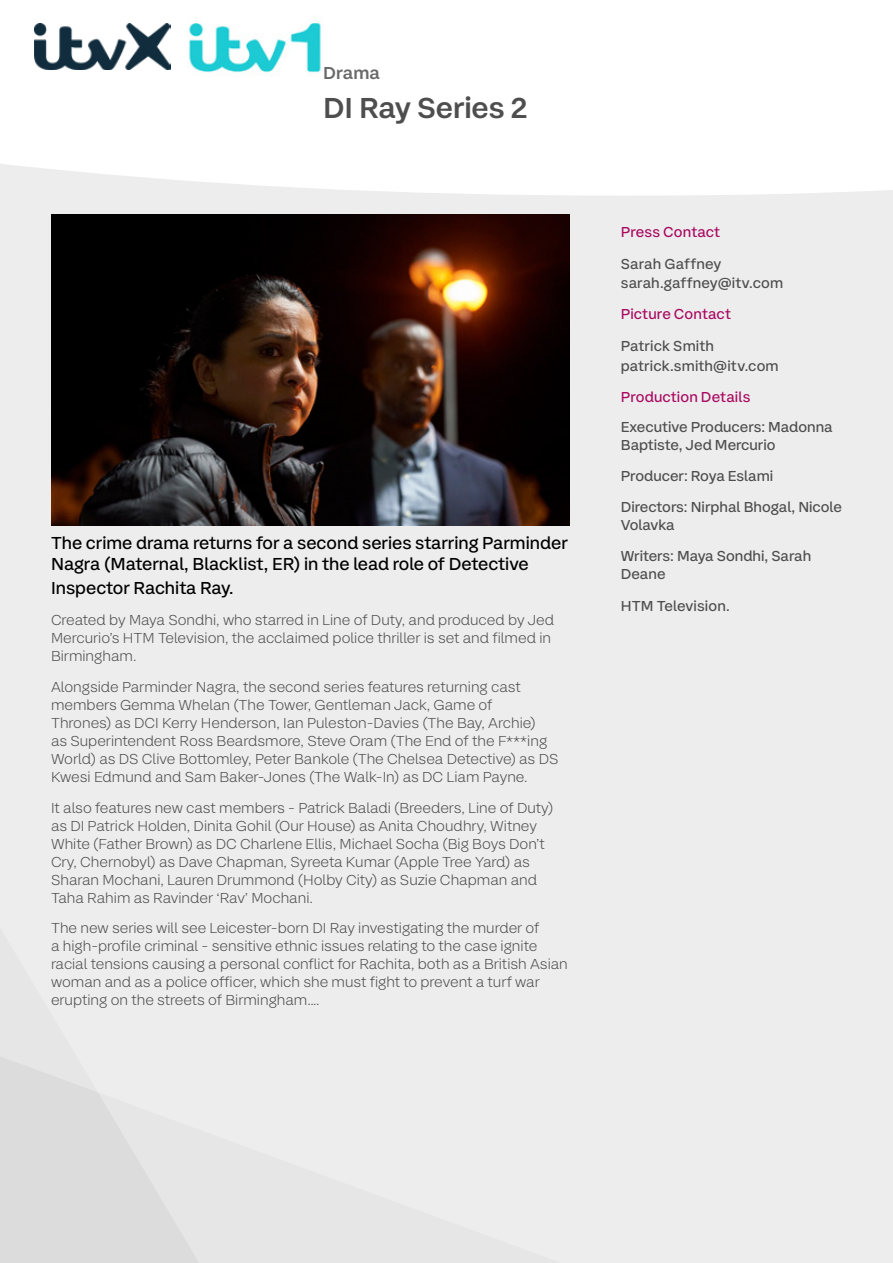
<style>
.page{position:relative;width:893px;height:1263px;background:#ededed}
.page>*{position:absolute;margin:0;border:0;box-sizing:border-box;transform-origin:0 0}
.t1{font:500 30px "ITV Display Sans";letter-spacing:-.005em;color:#4e4e4e}
.t2{font:18px/21px "ITV Display Sans";color:#000}
.t3{font:500 18px "ITV Display Sans";color:#696969}
.t4{font:300 15px/18px "ITV Display Sans";color:#4e4e4e}
.t5{font:15px/19.5px "ITV Display Sans";color:#4e4e4e}
.t6{font:15px "ITV Display Sans";letter-spacing:.005em;color:#a90961}
</style>
<div class="page">
<svg style="left:0;top:1056px;width:199px;height:207px"></svg>
<div style="left:0;top:0;width:893px;height:196px;background:#fff"></div>
<img style="left:51px;top:215px;width:519px;height:311px">
<img style="left:187px;top:0;width:136px;height:94px">
<img style="left:34px;top:24px;width:136px;height:46px">
<p class="t3" style="left:323px;top:61px;width:58px">Drama</p>
<h1 class="t1" style="left:323px;top:89px;width:207px">DI Ray Series 2</h1>
<p class="t2" style="left:51px;top:533px;width:518px">The crime drama returns for a second series starring Parminder<br>Nagra (Maternal, Blacklist, ER) in the lead role of Detective</p>
<p class="t2" style="left:51px;top:578px;width:184px">Inspector Rachita Ray.</p>
<p class="t4" style="left:51px;top:611px;width:505px">Created by Maya Sondhi, who starred in Line of Duty, and produced by Jed<br>Mercurio’s HTM Television, the acclaimed police thriller is set and filmed in<br>Birmingham.</p>
<p class="t4" style="left:51px;top:678px;width:509px">Alongside Parminder Nagra, the second series features returning cast members Gemma Whelan (The Tower, Gentleman Jack, Game of<br>Thrones) as DCI Kerry Henderson, Ian Puleston-Davies (The Bay, Archie)<br>as Superintendent Ross Beardsmore, Steve Oram (The End of the F***ing World) as DS Clive Bottomley, Peter Bankole (The Chelsea Detective) as DS Kwesi Edmund and Sam Baker-Jones (The Walk-In) as DC Liam Payne.</p>
<p class="t4" style="left:51px;top:798px;width:504px">It also features new cast members - Patrick Baladi (Breeders, Line of Duty) as DI Patrick Holden, Dinita Gohil (Our House) as Anita Choudhry, Witney White (Father Brown) as DC Charlene Ellis, Michael Socha (Big Boys Don’t Cry, Chernobyl) as Dave Chapman, Syreeta Kumar (Apple Tree Yard) as Sharan Mochani, Lauren Drummond (Holby City) as Suzie Chapman and Taha Rahim as Ravinder ‘Rav’ Mochani.</p>
<p class="t4" style="left:51px;top:919px;width:518px">The new series will see Leicester-born DI Ray investigating the murder of<br>a high-profile criminal - sensitive ethnic issues relating to the case ignite racial tensions causing a personal conflict for Rachita, both as a British Asian woman and as a police officer, which she must fight to prevent a turf war erupting on the streets of Birmingham....</p>
<p class="t6" style="left:621px;top:222px;width:101px">Press Contact</p>
<p class="t5" style="left:621px;top:254px;width:164px">Sarah Gaffney sarah.gaffney@itv.com</p>
<p class="t6" style="left:621px;top:304px;width:112px">Picture Contact</p>
<p class="t5" style="left:621px;top:336px;width:159px">Patrick Smith patrick.smith@itv.com</p>
<p class="t6" style="left:621px;top:387px;width:131px">Production Details</p>
<p class="t5" style="left:621px;top:418px;width:213px;line-height:18px">Executive Producers: Madonna<br>Baptiste, Jed Mercurio</p>
<p class="t5" style="left:621px;top:461px;width:223px;line-height:30.8px">Producer: Roya Eslami<br>Directors: Nirphal Bhogal, Nicole</p>
<p class="t5" style="left:621px;top:509px;width:192px;line-height:30.8px">Volavka<br>Writers: Maya Sondhi, Sarah</p>
<p class="t5" style="left:621px;top:557px;width:110px;line-height:32.2px">Deane<br>HTM Television.</p>
</div>
